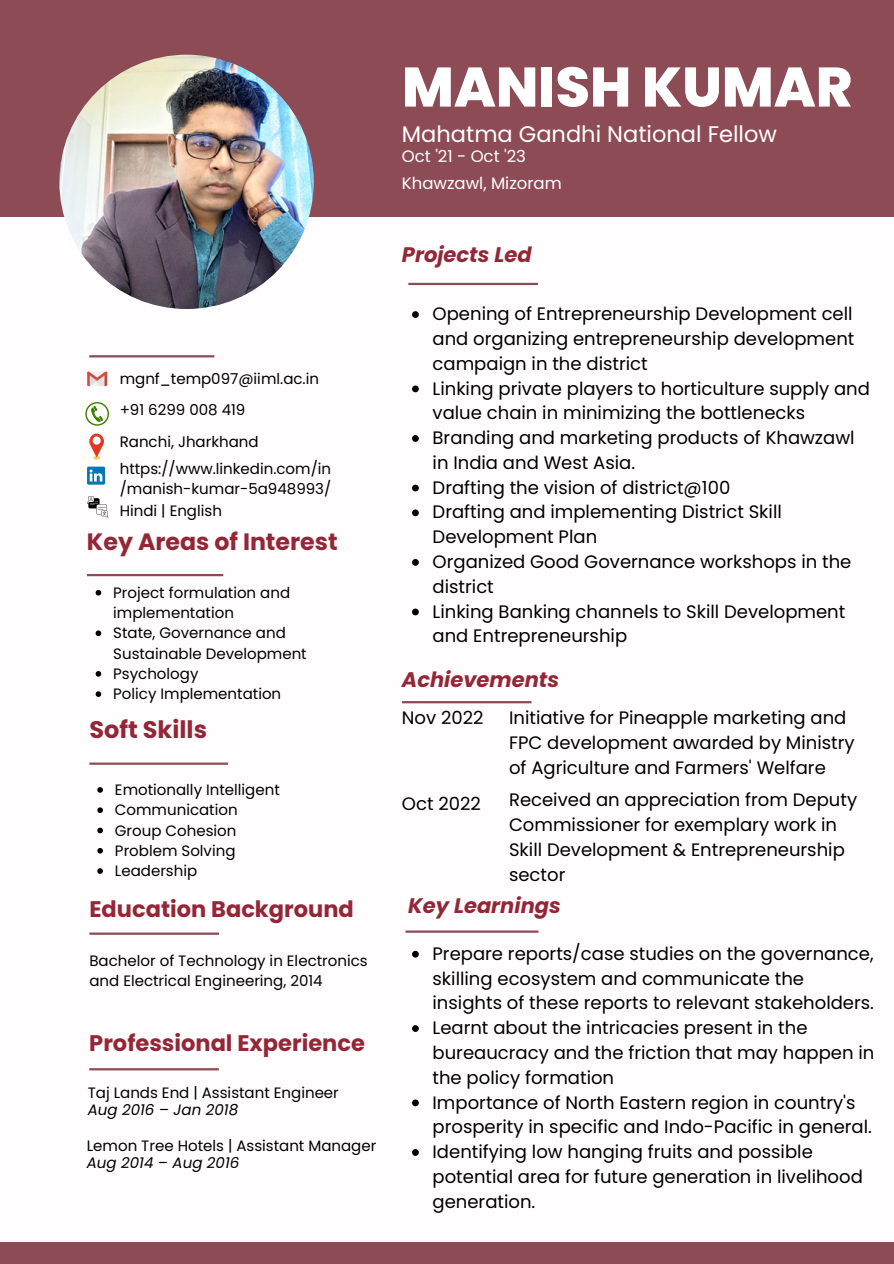
<style>
.page{position:relative;width:894px;height:1264px;background:#fff}
.page>*{position:absolute;margin:0;border:0;box-sizing:border-box;transform-origin:0 0}
.t1{font:800 55.5px "Poppins";color:#fff}
.t2{font:700 24px "Poppins";color:#942637}
.t3{font:700 23.7px "Poppins";color:#942637}
.t4{font:700 22.5px "Poppins";color:#942637}
.t5{font:22.5px "Poppins";color:#fff}
.t6{font:italic 700 21px "Poppins";color:#942637}
.t7{font:18px/24.8px "Poppins";color:#000}
.t8{font:16.5px "Poppins";color:#fff}
.t9{font:15px/20.2px "Poppins";color:#000}
.t10{font:italic 15px "Poppins";color:#000}
</style>
<div class="page">
<div style="left:0;top:0;width:893px;height:216px;background:#8d4b55"></div>
<div style="left:0;top:1242px;width:893px;height:21px;background:#8d4b55"></div>
<img style="left:59px;top:55px;width:255px;height:254px;border-radius:50%">
<hr style="left:89px;top:1068px;width:130px;height:2px;background:#8d4b55">
<hr style="left:402px;top:701px;width:129px;height:2px;background:#8d4b55">
<hr style="left:87px;top:574px;width:136px;height:2px;background:#8d4b55">
<hr style="left:89px;top:762px;width:139px;height:2px;background:#8d4b55">
<hr style="left:89px;top:932px;width:130px;height:2px;background:#8d4b55">
<hr style="left:89px;top:355px;width:125px;height:2px;background:#8d4b55">
<svg style="left:87px;top:466px;width:18px;height:18px"></svg>
<svg style="left:87px;top:371px;width:20px;height:15px"></svg>
<svg style="left:85px;top:402px;width:24px;height:24px"></svg>
<svg style="left:89px;top:433px;width:15px;height:26px"></svg>
<div style="left:93px;top:436px;width:8px;height:8px;background:#fff;border-radius:50%"></div>
<hr style="left:405px;top:930px;width:133px;height:2px;background:#8d4b55">
<hr style="left:408px;top:283px;width:129px;height:2px;background:#8d4b55">
<svg style="left:87px;top:496px;width:21px;height:21px"></svg>
<svg style="left:96px;top:590px;width:5px;height:5px"></svg>
<svg style="left:96px;top:630px;width:5px;height:6px"></svg>
<svg style="left:96px;top:671px;width:5px;height:5px"></svg>
<svg style="left:96px;top:691px;width:5px;height:6px"></svg>
<svg style="left:97px;top:787px;width:6px;height:5px"></svg>
<svg style="left:97px;top:807px;width:6px;height:6px"></svg>
<svg style="left:97px;top:827px;width:6px;height:6px"></svg>
<svg style="left:97px;top:848px;width:6px;height:5px"></svg>
<svg style="left:97px;top:868px;width:6px;height:5px"></svg>
<svg style="left:412px;top:950px;width:6px;height:7px"></svg>
<svg style="left:412px;top:1025px;width:6px;height:6px"></svg>
<svg style="left:412px;top:1099px;width:6px;height:7px"></svg>
<svg style="left:412px;top:1149px;width:6px;height:6px"></svg>
<svg style="left:412px;top:311px;width:6px;height:7px"></svg>
<svg style="left:412px;top:385px;width:6px;height:7px"></svg>
<svg style="left:412px;top:435px;width:6px;height:7px"></svg>
<svg style="left:412px;top:484px;width:6px;height:7px"></svg>
<svg style="left:412px;top:509px;width:6px;height:7px"></svg>
<svg style="left:412px;top:559px;width:6px;height:7px"></svg>
<svg style="left:412px;top:608px;width:6px;height:7px"></svg>
<p class="t9" style="left:120px;top:368px;width:201px">mgnf_temp097@iiml.ac.in</p>
<p class="t9" style="left:120px;top:400px;width:127px">+91 6299 008 419</p>
<p class="t9" style="left:120px;top:431px;width:140px">Ranchi, Jharkhand</p>
<p class="t9" style="left:120px;top:458px;width:213px">https://www.linkedin.com/in /manish-kumar-5a948993/</p>
<p class="t9" style="left:120px;top:500px;width:104px">Hindi | English</p>
<h3 class="t3" style="left:87px;top:525px;width:252px">Key Areas of Interest</h3>
<p class="t9" style="left:113px;top:582px;width:195px">Project formulation and implementation<br>State, Governance and<br>Sustainable Development<br>Psychology<br>Policy Implementation</p>
<h2 class="t2" style="left:89px;top:713px;width:119px">Soft Skills</h2>
<p class="t9" style="left:115px;top:779px;width:166px">Emotionally Intelligent<br>Communication<br>Group Cohesion<br>Problem Solving<br>Leadership</p>
<p class="t4" style="left:89px;top:893px;width:266px">Education Background</p>
<p class="t9" style="left:89px;top:950px;width:280px">Bachelor of Technology in Electronics and Electrical Engineering, 2014</p>
<p class="t4" style="left:89px;top:1026px;width:277px">Professional Experience</p>
<p class="t9" style="left:88px;top:1082px;width:252px">Taj Lands End | Assistant Engineer</p>
<p class="t10" style="left:88px;top:1099px;width:152px">Aug 2016 – Jan 2018</p>
<p class="t10" style="left:87px;top:1152px;width:154px">Aug 2014 – Aug 2016</p>
<p class="t9" style="left:87px;top:1135px;width:291px">Lemon Tree Hotels | Assistant Manager</p>
<h1 class="t1" style="left:402px;top:48px;width:452px">MANISH KUMAR</h1>
<p class="t5" style="left:402px;top:118px;width:376px">Mahatma Gandhi National Fellow</p>
<p class="t8" style="left:402px;top:145px;width:125px">Oct '21 - Oct '23</p>
<p class="t8" style="left:402px;top:172px;width:161px">Khawzawl, Mizoram</p>
<p class="t6" style="left:402px;top:240px;width:131px">Projects Led</p>
<p class="t7" style="left:432px;top:301px;width:439px">Opening of Entrepreneurship Development cell and organizing entrepreneurship development campaign in the district<br>Linking private players to horticulture supply and value chain in minimizing the bottlenecks Branding and marketing products of Khawzawl in India and West Asia.<br>Drafting the vision of district@100<br>Drafting and implementing District Skill Development Plan<br>Organized Good Governance workshops in the district<br>Linking Banking channels to Skill Development and Entrepreneurship</p>
<p class="t6" style="left:402px;top:665px;width:159px">Achievements</p>
<p class="t7" style="left:402px;top:705px;width:83px">Nov 2022</p>
<p class="t7" style="left:402px;top:791px;width:80px">Oct 2022</p>
<p class="t7" style="left:509px;top:705px;width:347px">Initiative for Pineapple marketing and<br>FPC development awarded by Ministry of Agriculture and Farmers' Welfare</p>
<p class="t7" style="left:509px;top:787px;width:349px">Received an appreciation from Deputy<br>Commissioner for exemplary work in<br>Skill Development &amp; Entrepreneurship sector</p>
<p class="t6" style="left:408px;top:890px;width:154px">Key Learnings</p>
<p class="t7" style="left:432px;top:941px;width:443px">Prepare reports/case studies on the governance, skilling ecosystem and communicate the insights of these reports to relevant stakeholders.<br>Learnt about the intricacies present in the bureaucracy and the friction that may happen in the policy formation<br>Importance of North Eastern region in country's prosperity in specific and Indo-Pacific in general.<br>Identifying low hanging fruits and possible potential area for future generation in livelihood generation.</p>
</div>
